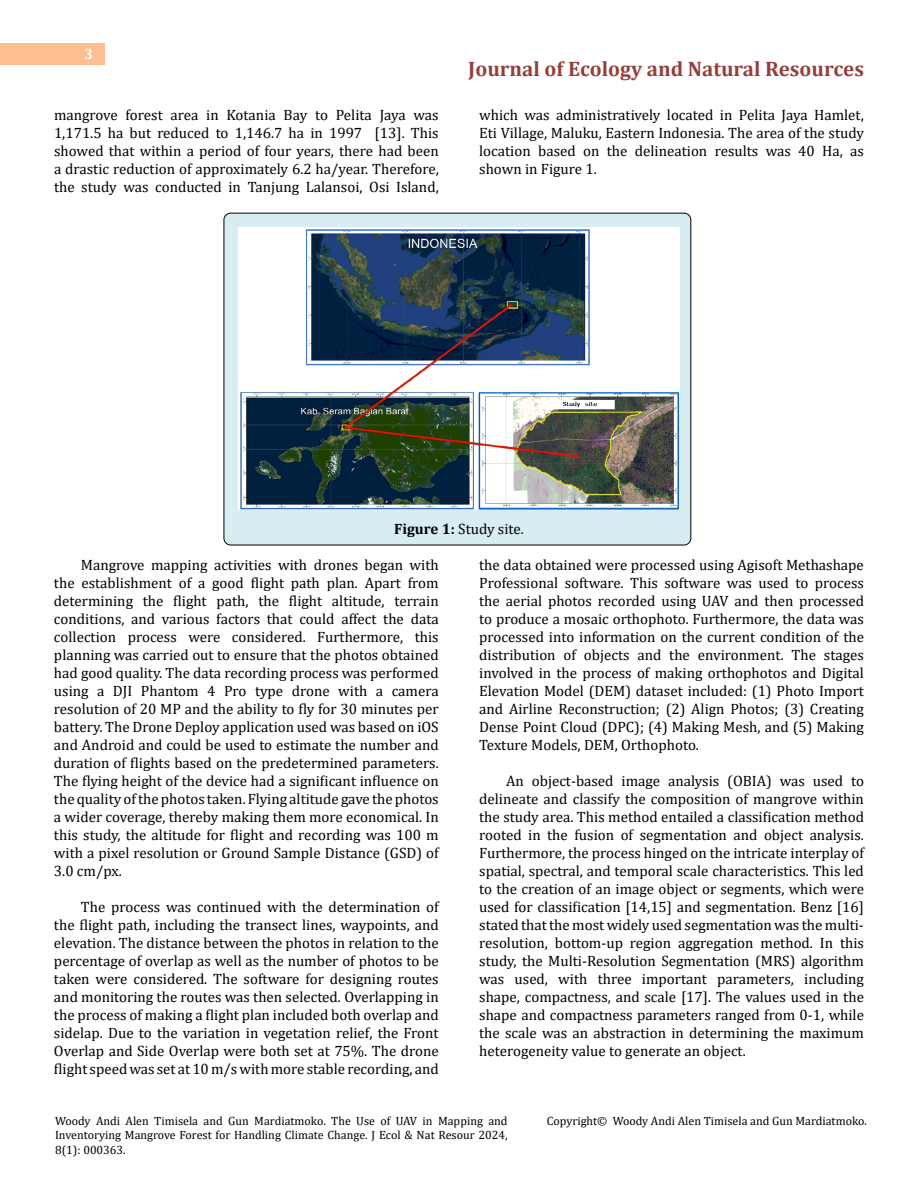
<style>
.page{position:relative;width:918px;height:1188px;background:#fff}
.page>*{position:absolute;margin:0;border:0;box-sizing:border-box;transform-origin:0 0}
.t1{font:700 21px "Cambria";color:#953f3c}
.t2{font:15px/18px "Cambria";color:#000;text-align:justify}
.t3{font:700 15px "Cambria";color:#fff}
.t4{font:12px/14.4px "Cambria";color:#000;text-align:justify}
.s1{font-weight:700}
</style>
<div class="page">
<div style="left:0;top:43px;width:105px;height:21px;background:#ffbf91"></div>
<div style="left:224px;top:213px;width:467px;height:332px;background:#d8edf2;border-radius:7px"></div>
<div style="left:224px;top:213px;width:467px;height:332px;border:1px solid #000;border-radius:7px"></div>
<img style="left:239px;top:228px;width:440px;height:282px">
<p class="t3" style="left:84px;top:44px;width:10px">3</p>
<h1 class="t1" style="left:468px;top:54px;width:397px">Journal of Ecology and Natural Resources</h1>
<p class="t2" style="left:54px;top:105px;width:386px">mangrove forest area in Kotania Bay to Pelita Jaya was 1,171.5 ha but reduced to 1,146.7 ha in 1997 [13]. This showed that within a period of four years, there had been a drastic reduction of approximately 6.2 ha/year. Therefore, the study was conducted in Tanjung Lalansoi, Osi Island,</p>
<p class="t2" style="left:479px;top:105px;width:386px">which was administratively located in Pelita Jaya Hamlet, Eti Village, Maluku, Eastern Indonesia. The area of the study location based on the delineation results was 40 Ha, as shown in Figure 1.</p>
<p class="t2" style="left:394px;top:519px;width:131px"><span class="s1">Figure 1:</span> Study site.</p>
<p class="t2" style="left:54px;top:555px;width:386px;text-indent:27px">Mangrove mapping activities with drones began with the establishment of a good flight path plan. Apart from determining the flight path, the flight altitude, terrain conditions, and various factors that could affect the data collection process were considered. Furthermore, this planning was carried out to ensure that the photos obtained had good quality. The data recording process was performed using a DJI Phantom 4 Pro type drone with a camera resolution of 20 MP and the ability to fly for 30 minutes per battery. The Drone Deploy application used was based on iOS and Android and could be used to estimate the number and duration of flights based on the predetermined parameters.<br>The flying height of the device had a significant influence on the quality of the photos taken. Flying altitude gave the photos a wider coverage, thereby making them more economical. In this study, the altitude for flight and recording was 100 m with a pixel resolution or Ground Sample Distance (GSD) of 3.0 cm/px.</p>
<p class="t2" style="left:54px;top:897px;width:386px;text-indent:27px">The process was continued with the determination of the flight path, including the transect lines, waypoints, and elevation. The distance between the photos in relation to the percentage of overlap as well as the number of photos to be taken were considered. The software for designing routes and monitoring the routes was then selected. Overlapping in the process of making a flight plan included both overlap and sidelap. Due to the variation in vegetation relief, the Front Overlap and Side Overlap were both set at 75%. The drone flight speed was set at 10 m/s with more stable recording, and</p>
<p class="t2" style="left:479px;top:555px;width:386px">the data obtained were processed using Agisoft Methashape Professional software. This software was used to process the aerial photos recorded using UAV and then processed to produce a mosaic orthophoto. Furthermore, the data was processed into information on the current condition of the distribution of objects and the environment. The stages involved in the process of making orthophotos and Digital Elevation Model (DEM) dataset included: (1) Photo Import and Airline Reconstruction; (2) Align Photos; (3) Creating Dense Point Cloud (DPC); (4) Making Mesh, and (5) Making Texture Models, DEM, Orthophoto.</p>
<p class="t2" style="left:479px;top:771px;width:386px;text-indent:27px">An object-based image analysis (OBIA) was used to delineate and classify the composition of mangrove within the study area. This method entailed a classification method rooted in the fusion of segmentation and object analysis.<br>Furthermore, the process hinged on the intricate interplay of spatial, spectral, and temporal scale characteristics. This led to the creation of an image object or segments, which were used for classification [14,15] and segmentation. Benz [16] stated that the most widely used segmentation was the multi&shy;resolution, bottom-up region aggregation method. In this study, the Multi-Resolution Segmentation (MRS) algorithm was used, with three important parameters, including shape, compactness, and scale [17]. The values used in the shape and compactness parameters ranged from 0-1, while the scale was an abstraction in determining the maximum heterogeneity value to generate an object.</p>
<p class="t4" style="left:55px;top:1114px;width:454px">Woody Andi Alen Timisela and Gun Mardiatmoko. The Use of UAV in Mapping and Inventorying Mangrove Forest for Handling Climate Change. J Ecol &amp; Nat Resour 2024, 8(1): 000363.</p>
<p class="t4" style="left:547px;top:1114px;width:322px">Copyright© Woody Andi Alen Timisela and Gun Mardiatmoko.</p>
</div>
